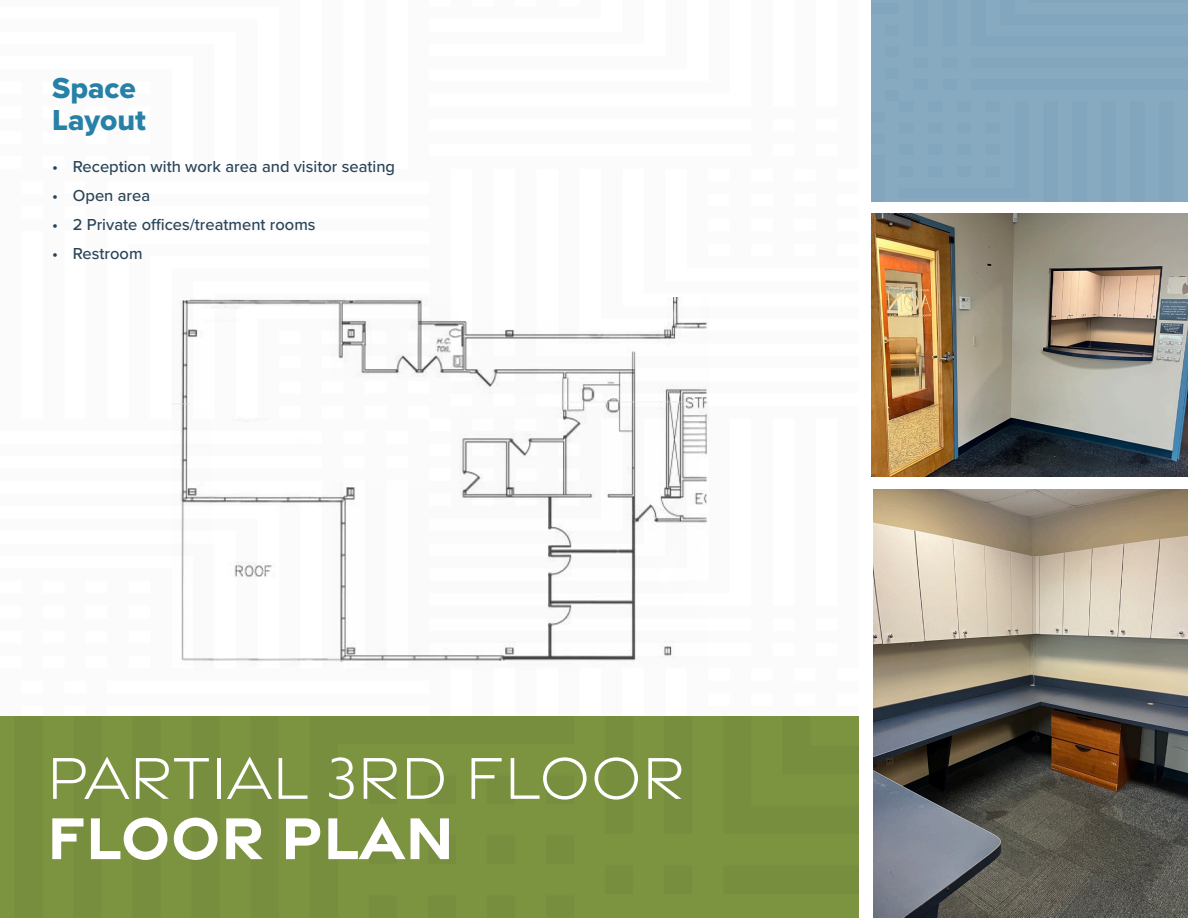
<style>
.page{position:relative;width:1188px;height:918px;background:#fff}
.page>*{position:absolute;margin:0;border:0;box-sizing:border-box;transform-origin:0 0}
.t1{font:300 63.75px "Gravesend Sans";color:#fff}
.t2{font:700 63.75px "Gravesend Sans";color:#fff}
.Headline_-_Dark{font:30px/31.5px "Proxima Nova Extrabld";color:#2781a6}
.t3{font:500 16.5px "Proxima Nova";color:#294457}
</style>
<div class="page">
<div style="left:871px;top:0;width:317px;height:202px;background:#87aac0"></div>
<div style="left:0;top:716px;width:859px;height:202px;background:#7c9340"></div>
<img style="left:873px;top:490px;width:314px;height:428px">
<img style="left:871px;top:214px;width:317px;height:262px">
<img style="left:172px;top:297px;width:537px;height:366px">
<p class="Headline_-_Dark" style="left:52px;top:72px;width:95px">Space<br>Layout</p>
<p class="t3" style="left:52px;top:155px;width:344px">• Reception with work area and visitor seating</p>
<p class="t3" style="left:52px;top:183px;width:99px">• Open area</p>
<p class="t3" style="left:52px;top:212px;width:265px">• 2 Private offices/treatment rooms</p>
<p class="t3" style="left:52px;top:241px;width:92px">• Restroom</p>
<p class="t1" style="left:47px;top:741px;width:640px">PARTIAL 3RD FLOOR</p>
<p class="t2" style="left:47px;top:796px;width:409px">FLOOR PLAN</p>
</div>
